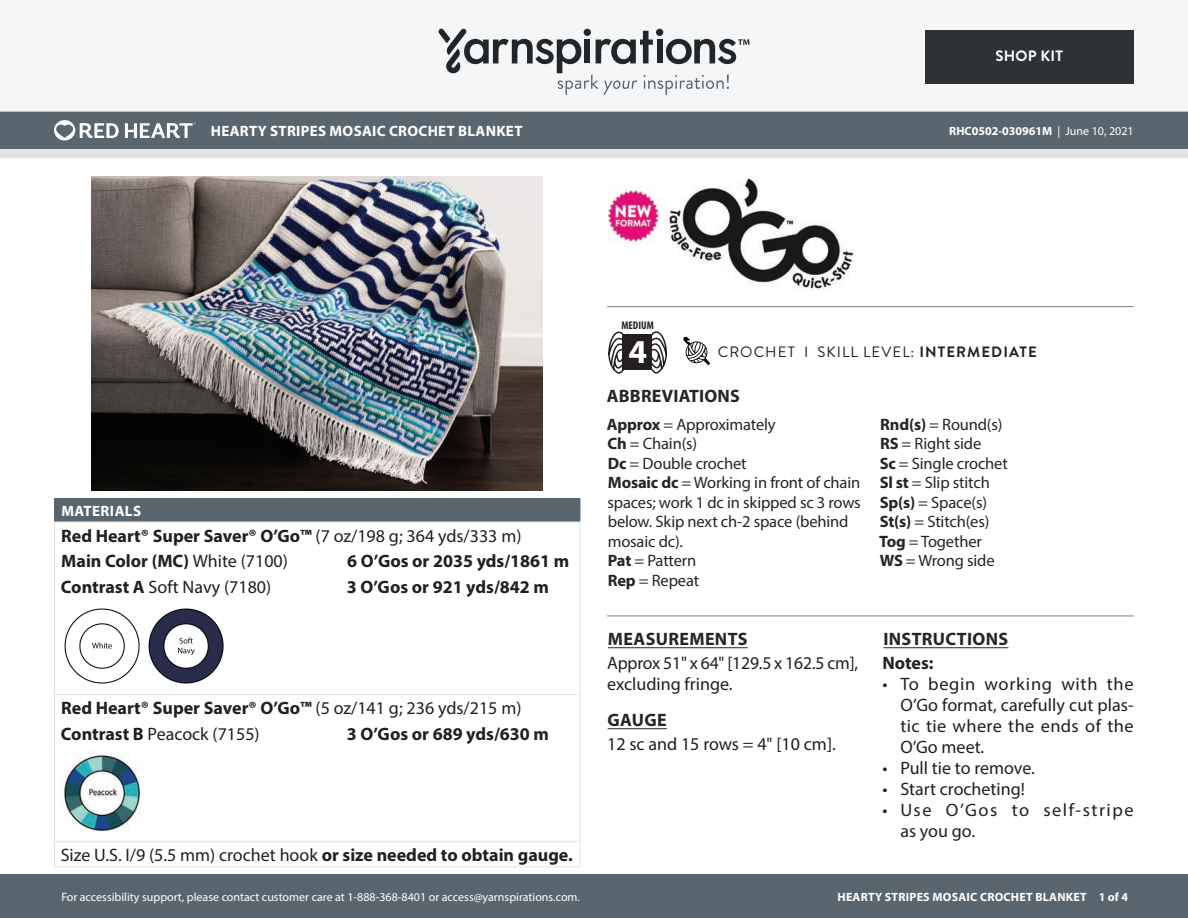
<style>
.page{position:relative;width:1188px;height:918px;background:#fff}
.page>*{position:absolute;margin:0;border:0;box-sizing:border-box;transform-origin:0 0}
.t1{font:700 33.6px "Myriad Pro";color:#fff}
.Materials_-_Needle{font:18px/21px "Myriad Pro";color:#231f20;text-align:justify}
.Materials_-_Brand{font:700 18px "Myriad Pro";color:#231f20}
.Material_-__Colors_i{font:700 18px "Myriad Pro";color:#231f20}
.Body_-__Auto_Style_w{font:18px/21px "Myriad Pro";color:#231f20}
.Material_-__Colors_i-2{font:18px "Myriad Pro";color:#231f20}
.Body_-_HEADERS_-_Und{font:700 18px "Myriad Pro";letter-spacing:.02em;color:#222628}
.Materials_-_Needle-2{font:18px/21px "Myriad Pro";letter-spacing:.08em;color:#231f20}
.Body_-__Auto_Style_w-2{font:700 18px "Myriad Pro";color:#231f20}
.Abbreviations_-_With{font:16.5px/19.5px "Myriad Pro";letter-spacing:-.01em;color:#222628}
.Materials_-__Header{font:700 15px "Myriad Pro";letter-spacing:.02em;color:#fff}
.Type_of_pattern___Sk{font:15px "Brandon Grotesque";letter-spacing:.07em;color:#231f20}
.t2{font:700 15px "Brandon Grotesque";letter-spacing:.02em;color:#fff}
.t3{font:12px "Myriad Pro";color:#fff}
.t4{font:700 12px "Myriad Pro";letter-spacing:.02em;color:#fff}
.t5{font:700 12px "Myriad Pro";color:#fff}
.t6{font:700 condensed 11.25px "Myriad Pro";color:#231f20}
.s1{font-weight:400}
.s2{font-weight:700}
</style>
<div class="page">
<div style="left:0;top:875px;width:1188px;height:43px;background:#596670"></div>
<div style="left:0;top:149px;width:1188px;height:9px;background:#e4e4e4"></div>
<div style="left:0;top:111px;width:1188px;height:38px;background:#596670"></div>
<div style="left:0;top:0;width:1188px;height:112px;background:#f4f6f7"></div>
<svg style="left:438px;top:29px;width:311px;height:66px"></svg>
<div style="left:925px;top:30px;width:209px;height:54px;background:#2e3235"></div>
<svg style="left:683px;top:336px;width:27px;height:29px"></svg>
<svg style="left:608px;top:331px;width:16px;height:43px"></svg>
<svg style="left:651px;top:331px;width:16px;height:43px"></svg>
<div style="left:622px;top:334px;width:30px;height:36px;background:#231f20"></div>
<svg style="left:54px;top:120px;width:65px;height:20px"></svg>
<svg style="left:125px;top:122px;width:71px;height:16px"></svg>
<hr style="left:607px;top:306px;width:527px;height:1px;background:#7e7e7d">
<hr style="left:607px;top:616px;width:527px;height:1px;background:#7e7e7d">
<img style="left:92px;top:177px;width:451px;height:314px">
<hr style="left:608px;top:647px;width:140px;height:1px;background:#222628">
<hr style="left:608px;top:728px;width:59px;height:1px;background:#222628">
<hr style="left:883px;top:647px;width:125px;height:1px;background:#222628">
<div style="left:55px;top:499px;width:525px;height:23px;background:#596670"></div>
<hr style="left:54px;top:498px;width:287px;height:1px;background:#596670">
<hr style="left:341px;top:498px;width:239px;height:1px;background:#596670">
<hr style="left:54px;top:521px;width:287px;height:2px;background:#e4e4e4">
<hr style="left:341px;top:521px;width:239px;height:2px;background:#e4e4e4">
<hr style="left:54px;top:694px;width:287px;height:1px;background:#e4e4e4">
<hr style="left:341px;top:694px;width:239px;height:1px;background:#e4e4e4">
<hr style="left:54px;top:841px;width:287px;height:1px;background:#e4e4e4">
<hr style="left:341px;top:841px;width:239px;height:1px;background:#e4e4e4">
<svg style="left:54px;top:695px;width:1px;height:51px"></svg>
<svg style="left:579px;top:695px;width:1px;height:51px"></svg>
<svg style="left:54px;top:499px;width:1px;height:100px"></svg>
<hr style="left:54px;top:599px;width:1px;height:95px;background:#e4e4e4">
<hr style="left:54px;top:746px;width:1px;height:95px;background:#e4e4e4">
<svg style="left:579px;top:499px;width:2px;height:100px"></svg>
<hr style="left:579px;top:599px;width:1px;height:95px;background:#e4e4e4">
<hr style="left:579px;top:746px;width:1px;height:95px;background:#e4e4e4">
<svg style="left:54px;top:842px;width:1px;height:24px"></svg>
<svg style="left:579px;top:842px;width:1px;height:24px"></svg>
<hr style="left:54px;top:866px;width:287px;height:1px;background:#e4e4e4">
<hr style="left:341px;top:866px;width:239px;height:1px;background:#e4e4e4">
<img style="left:64px;top:608px;width:160px;height:76px">
<img style="left:63px;top:755px;width:79px;height:77px">
<img style="left:608px;top:176px;width:247px;height:115px">
<p class="Materials_-__Header" style="left:211px;top:121px;width:313px">HEARTY STRIPES MOSAIC CROCHET BLANKET</p>
<p class="t2" style="left:995px;top:46px;width:69px">SHOP KIT</p>
<p class="t5" style="left:949px;top:123px;width:186px">RHC0502-030961M <span class="s1">| June 10, 2021</span></p>
<p class="Materials_-__Header" style="left:61px;top:501px;width:81px">MATERIALS</p>
<p class="Materials_-_Brand" style="left:61px;top:524px;width:462px">Red Heart® Super Saver® O’Go™ <span class="s1">(7 oz/198 g; 364 yds/333 m)</span></p>
<p class="Material_-__Colors_i" style="left:61px;top:549px;width:228px">Main Color (MC) <span class="s1">White (7100)</span></p>
<p class="Material_-__Colors_i" style="left:347px;top:549px;width:224px">6 O’Gos or 2035 yds/1861 m</p>
<p class="Material_-__Colors_i-2" style="left:61px;top:575px;width:212px"><span class="s2">Contrast A</span> Soft Navy (7180)</p>
<p class="Material_-__Colors_i" style="left:347px;top:575px;width:204px">3 O’Gos or 921 yds/842 m</p>
<p class="Materials_-_Brand" style="left:61px;top:696px;width:462px">Red Heart® Super Saver® O’Go™ <span class="s1">(5 oz/141 g; 236 yds/215 m)</span></p>
<p class="Material_-__Colors_i-2" style="left:61px;top:722px;width:200px"><span class="s2">Contrast B</span> Peacock (7155)</p>
<p class="Material_-__Colors_i" style="left:347px;top:722px;width:204px">3 O’Gos or 689 yds/630 m</p>
<p class="Materials_-_Needle" style="left:61px;top:844px;width:513px">Size U.S. I/9 (5.5 mm) crochet hook <span class="s2">or size needed to obtain gauge.</span></p>
<p class="t3" style="left:61px;top:889px;width:520px">For accessibility support, please contact customer care at 1-888-368-8401 or access@yarnspirations.com.</p>
<p class="t6" style="left:621px;top:319px;width:34px">MEDIUM</p>
<h1 class="t1" style="left:629px;top:330px;width:20px">4</h1>
<p class="Type_of_pattern___Sk" style="left:718px;top:341px;width:321px">CROCHET I SKILL LEVEL: <span class="s2">INTERMEDIATE</span></p>
<p class="Body_-_HEADERS_-_Und" style="left:607px;top:385px;width:135px">ABBREVIATIONS</p>
<p class="Abbreviations_-_With" style="left:607px;top:414px;width:170px"><span class="s2">Approx</span> = Approximately</p>
<p class="Abbreviations_-_With" style="left:608px;top:434px;width:91px"><span class="s2">Ch</span> = Chain(s)</p>
<p class="Abbreviations_-_With" style="left:608px;top:453px;width:140px"><span class="s2">Dc</span> = Double crochet</p>
<p class="Abbreviations_-_With" style="left:607px;top:473px;width:255px"><span class="s2">Mosaic dc</span> = Working in front of chain spaces; work 1 dc in skipped sc 3 rows below. Skip next ch-2 space (behind mosaic dc).</p>
<p class="Abbreviations_-_With" style="left:608px;top:551px;width:90px"><span class="s2">Pat</span> = Pattern</p>
<p class="Abbreviations_-_With" style="left:608px;top:570px;width:93px"><span class="s2">Rep</span> = Repeat</p>
<p class="Body_-_HEADERS_-_Und" style="left:608px;top:627px;width:141px">MEASUREMENTS</p>
<p class="Body_-__Auto_Style_w" style="left:607px;top:652px;width:253px">Approx 51" x 64" [129.5 x 162.5 cm], excluding fringe.</p>
<p class="Body_-_HEADERS_-_Und" style="left:608px;top:708px;width:61px">GAUGE</p>
<p class="Body_-__Auto_Style_w" style="left:607px;top:733px;width:230px">12 sc and 15 rows = 4" [10 cm].</p>
<p class="Abbreviations_-_With" style="left:880px;top:414px;width:124px"><span class="s2">Rnd(s)</span> = Round(s)</p>
<p class="Abbreviations_-_With" style="left:880px;top:434px;width:103px"><span class="s2">RS</span> = Right side</p>
<p class="Abbreviations_-_With" style="left:880px;top:453px;width:130px"><span class="s2">Sc</span> = Single crochet</p>
<p class="Abbreviations_-_With" style="left:880px;top:473px;width:112px"><span class="s2">Sl st</span> = Slip stitch</p>
<p class="Abbreviations_-_With" style="left:880px;top:492px;width:109px"><span class="s2">Sp(s)</span> = Space(s)</p>
<p class="Abbreviations_-_With" style="left:880px;top:512px;width:111px"><span class="s2">St(s)</span> = Stitch(es)</p>
<p class="Abbreviations_-_With" style="left:879px;top:531px;width:104px"><span class="s2">Tog</span> = Together</p>
<p class="Abbreviations_-_With" style="left:880px;top:551px;width:117px"><span class="s2">WS</span> = Wrong side</p>
<p class="Body_-_HEADERS_-_Und" style="left:883px;top:627px;width:126px">INSTRUCTIONS</p>
<p class="Body_-__Auto_Style_w-2" style="left:882px;top:651px;width:53px">Notes:</p>
<p class="Materials_-_Needle" style="left:900px;top:673px;width:235px;text-indent:-18px">• To begin working with the O’Go format, carefully cut plas&shy;tic tie where the ends of the O’Go meet.</p>
<p class="Materials_-_Needle" style="left:882px;top:757px;width:154px">• Pull tie to remove.</p>
<p class="Materials_-_Needle" style="left:882px;top:778px;width:144px">• Start crocheting!</p>
<p class="Materials_-_Needle-2" style="left:900px;top:799px;width:235px;text-indent:-18px">• Use O’Gos to self-stripe as you go.</p>
<p class="t4" style="left:837px;top:889px;width:292px">HEARTY STRIPES MOSAIC CROCHET BLANKET 1 of 4</p>
</div>
